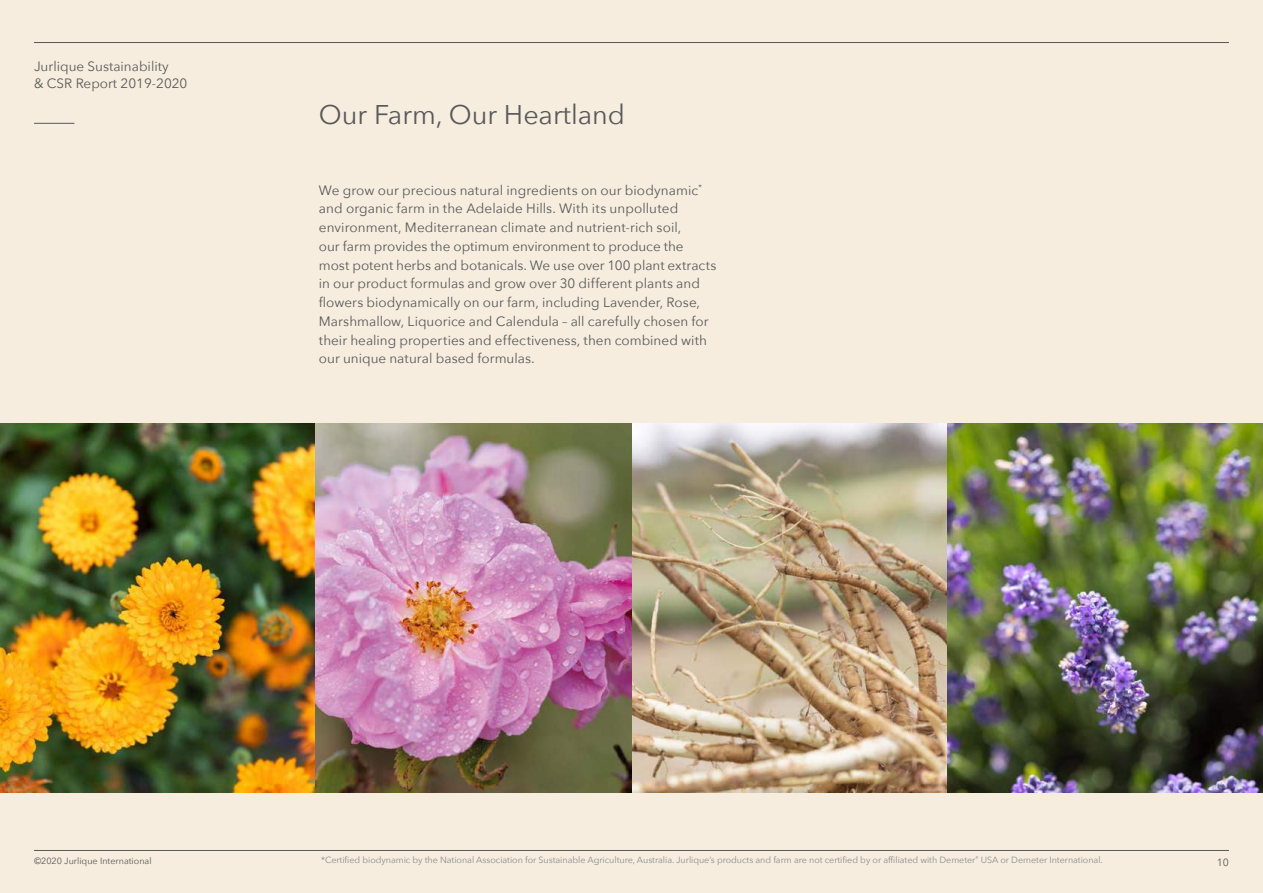
<style>
.page{position:relative;width:1263px;height:893px;background:#f6edde}
.page>*{position:absolute;margin:0;border:0;box-sizing:border-box;transform-origin:0 0}
.t1{font:27px "Avenir Next";color:#58595b}
.t2{font:13.5px/18.8px "Avenir Next";color:#58595b}
.t3{font:10.5px "Avenir Next";color:#58595b}
.t4{font:9px "Avenir Next";letter-spacing:-.005em;color:#8a8c8e}
.t5{font:9px "Avenir Next";color:#58595b}
</style>
<div class="page">
<img style="left:0;top:424px;width:1263px;height:368px">
<hr style="left:34px;top:42px;width:1195px;height:1px;background:#58595b">
<hr style="left:34px;top:123px;width:40px;height:1px;background:#58595b">
<hr style="left:34px;top:850px;width:1195px;height:1px;background:#58595b">
<p class="t2" style="left:34px;top:58px;width:155px;line-height:16.5px">Jurlique Sustainability<br>&amp; CSR Report 2019-2020</p>
<h1 class="t1" style="left:319px;top:92px;width:308px">Our Farm, Our Heartland</h1>
<p class="t2" style="left:319px;top:180px;width:399px">We grow our precious natural ingredients on our biodynamic<sup>* </sup>and organic farm in the Adelaide Hills. With its unpolluted environment, Mediterranean climate and nutrient‑rich soil,<br>our farm provides the optimum environment to produce the most potent herbs and botanicals. We use over 100 plant extracts in our product formulas and grow over 30 different plants and flowers biodynamically on our farm, including Lavender, Rose, Marshmallow, Liquorice and Calendula – all carefully chosen for their healing properties and effectiveness, then combined with our unique natural based formulas.</p>
<p class="t4" style="left:321px;top:852px;width:783px">*Certified biodynamic by the National Association for Sustainable Agriculture, Australia. Jurlique’s products and farm are not certified by or affiliated with Demeter<sup>®</sup> USA or Demeter International.</p>
<p class="t5" style="left:34px;top:853px;width:119px">©2020 Jurlique International</p>
<p class="t3" style="left:1217px;top:854px;width:14px">10</p>
</div>
